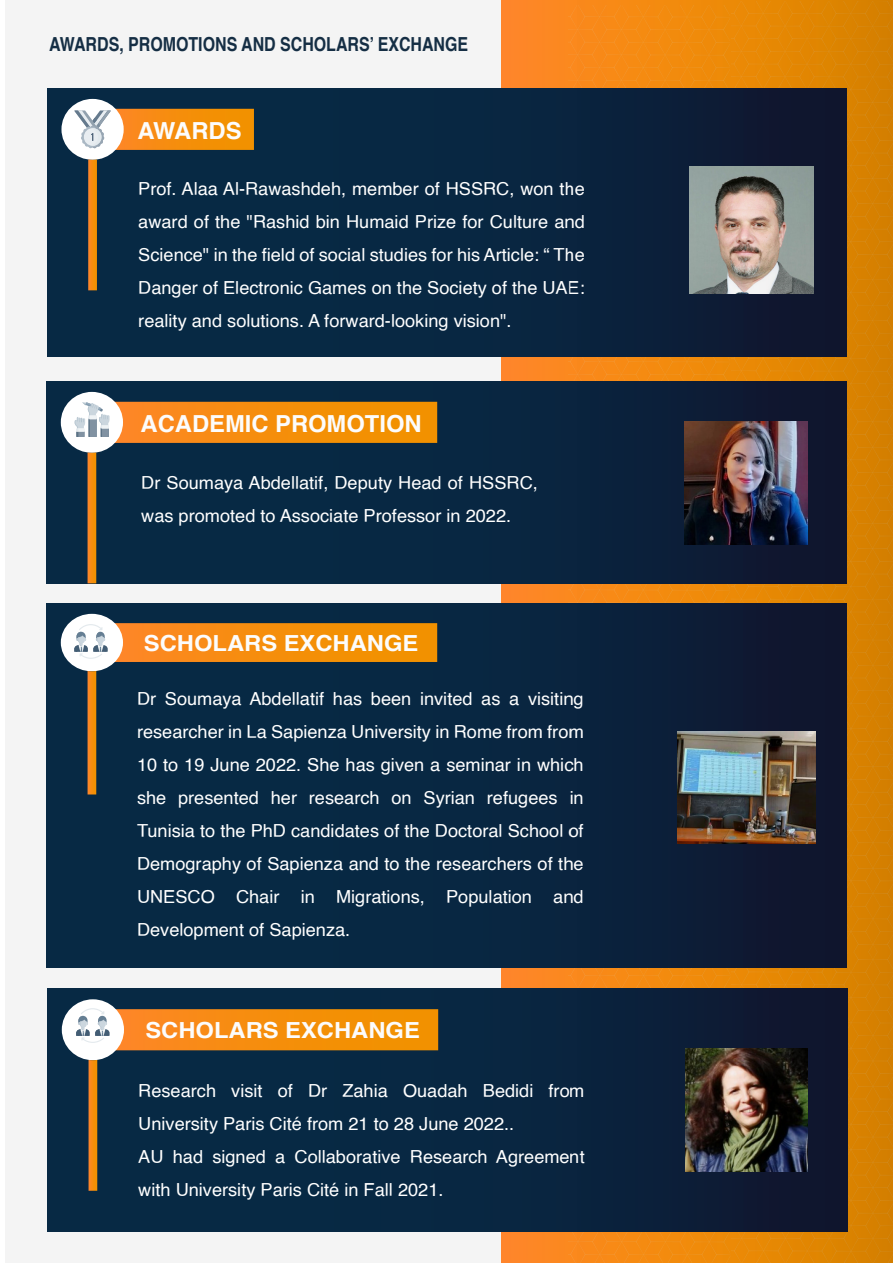
<style>
.page{position:relative;width:893px;height:1263px;background:#fff}
.page>*{position:absolute;margin:0;border:0;box-sizing:border-box;transform-origin:0 0}
.t1{font:700 23.55px "Helvetica";color:#fcfcfc}
.t2{font:700 22.2px "Helvetica";color:#fcfcfc;scale:1.07 1}
.t3{font:700 19.35px "Helvetica";color:#152e44;scale:.83 1}
.t4{font:18px/33px "Helvetica";color:#fff;text-align:justify}
</style>
<div class="page">
<div style="left:5px;top:0;width:888px;height:1263px;background:#f4f4f4"></div>
<div style="left:501px;top:0;width:392px;height:1263px;background:#fd8725"></div>
<div style="left:47px;top:88px;width:800px;height:269px;background:#072944"></div>
<div style="left:61px;top:99px;width:63px;height:61px;background:#fff;border-radius:50%"></div>
<svg style="left:88px;top:159px;width:9px;height:131px"></svg>
<div style="left:47px;top:381px;width:799px;height:202px;background:#072944"></div>
<div style="left:61px;top:392px;width:62px;height:61px;background:#fff;border-radius:50%"></div>
<svg style="left:88px;top:452px;width:8px;height:131px"></svg>
<div style="left:48px;top:989px;width:799px;height:242px;background:#072944"></div>
<div style="left:62px;top:999px;width:62px;height:61px;background:#fff;border-radius:50%"></div>
<svg style="left:89px;top:1060px;width:8px;height:131px"></svg>
<div style="left:47px;top:604px;width:799px;height:363px;background:#072944"></div>
<div style="left:61px;top:614px;width:62px;height:57px;background:#fff;border-radius:50%"></div>
<svg style="left:88px;top:671px;width:8px;height:123px"></svg>
<svg style="left:74px;top:109px;width:180px;height:41px"></svg>
<svg style="left:75px;top:402px;width:362px;height:41px;background:#f29829"></svg>
<svg style="left:74px;top:623px;width:363px;height:39px;background:#f3992b"></svg>
<svg style="left:76px;top:1008px;width:362px;height:42px;background:#ee962b"></svg>
<svg style="left:570px;top:0;width:323px;height:1263px"></svg>
<p class="t3" style="left:49px;top:29px;width:506px">AWARDS, PROMOTIONS AND SCHOLARS’ EXCHANGE</p>
<h1 class="t1" style="left:137px;top:111px;width:106px">AWARDS</h1>
<p class="t4" style="left:138px;top:173px;width:448px">Prof. Alaa Al-Rawashdeh, member of HSSRC, won the award of the "Rashid bin Humaid Prize for Culture and Science" in the field of social studies for his Article: “ The Danger of Electronic Games on the Society of the UAE: reality and solutions. A forward-looking vision".</p>
<h1 class="t1" style="left:141px;top:404px;width:282px">ACADEMIC PROMOTION</h1>
<p class="t4" style="left:141px;top:467px;width:398px">Dr Soumaya Abdellatif, Deputy Head of HSSRC, was promoted to Associate Professor in 2022.</p>
<p class="t2" style="left:144px;top:626px;width:258px">SCHOLARS EXCHANGE</p>
<p class="t4" style="left:137px;top:683px;width:448px">Dr Soumaya Abdellatif has been invited as a visiting researcher in La Sapienza University in Rome from from 10 to 19 June 2022. She has given a seminar in which she presented her research on Syrian refugees in Tunisia to the PhD candidates of the Doctoral School of Demography of Sapienza and to the researchers of the UNESCO Chair in Migrations, Population and Development of Sapienza.</p>
<p class="t2" style="left:145px;top:1012px;width:258px">SCHOLARS EXCHANGE</p>
<p class="t4" style="left:138px;top:1075px;width:448px;text-align:left">Research visit of Dr Zahia Ouadah Bedidi from University Paris Cité from 21 to 28 June 2022..<br>AU had signed a Collaborative Research Agreement with University Paris Cité in Fall 2021.</p>
</div>
